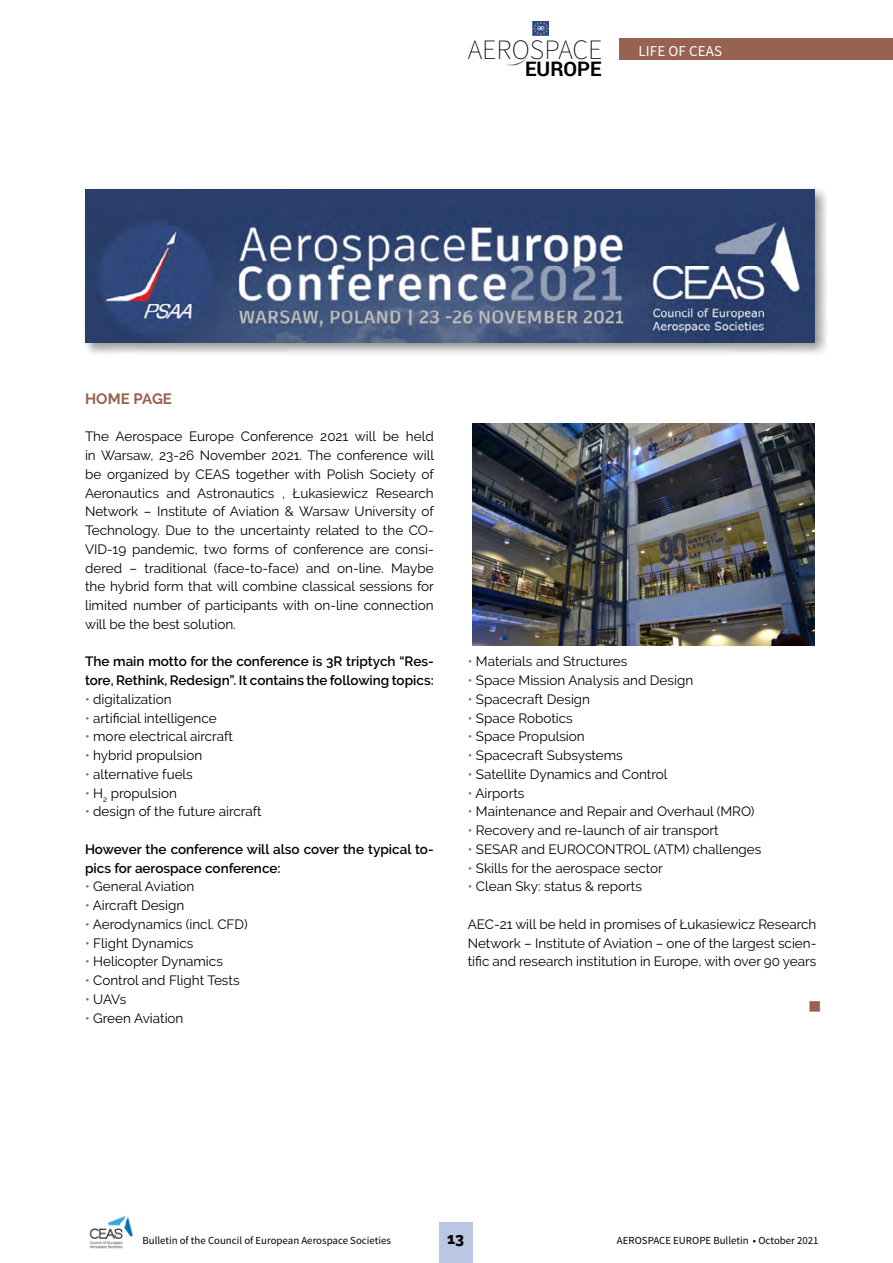
<style>
.page{position:relative;width:893px;height:1263px;background:#fff}
.page>*{position:absolute;margin:0;border:0;box-sizing:border-box;transform-origin:0 0}
.t1{font:200 27.9px "Source Sans Pro";color:#000}
.t2{font:700 19.95px "Roboto";color:#000}
.t3{font:18px "Wingdings";color:#976251}
.t4{font:800 15.75px "Raleway";color:#000}
.t5{font:15px "Source Sans Pro";letter-spacing:.005em;color:#fff}
.t6{font:700 15px "Raleway";letter-spacing:.005em;color:#976251}
.t7{font:13.5px/18.8px "Raleway";color:#000;text-align:justify}
.t8{font:600 13.5px/18.8px "Raleway";color:#000}
.t9{font:10.8px "Source Sans Pro";color:#000}
.s1{color:#976251}
</style>
<div class="page">
<div style="left:439px;top:1222px;width:34px;height:41px;background:#b9c7e2"></div>
<img style="left:89px;top:1215px;width:44px;height:34px">
<div style="left:619px;top:38px;width:274px;height:22px;background:#976251"></div>
<svg style="left:506px;top:56px;width:24px;height:10px"></svg>
<img style="left:533px;top:21px;width:16px;height:14px">
<div style="left:82px;top:186px;width:747px;height:171px;background:#000;opacity:.43"></div>
<img style="left:85px;top:189px;width:729px;height:154px">
<img style="left:473px;top:423px;width:341px;height:223px">
<h1 class="t1" style="left:468px;top:33px;width:136px">AEROSPACE</h1>
<p class="t5" style="left:639px;top:42px;width:85px">LIFE OF CEAS</p>
<h2 class="t2" style="left:525px;top:55px;width:78px">EUROPE</h2>
<p class="t6" style="left:85px;top:390px;width:88px">HOME PAGE</p>
<p class="t7" style="left:85px;top:427px;width:351px">The Aerospace Europe Conference 2021 will be held in Warsaw, 23-26 November 2021. The conference will be organized by CEAS together with Polish Society of Aeronautics and Astronautics , Łukasiewicz Research Network – Institute of Aviation &amp; Warsaw University of Technology. Due to the uncertainty related to the CO-VID-19 pandemic, two forms of conference are consi&shy;dered – traditional (face-to-face) and on-line. Maybe the hybrid form that will combine classical sessions for limited number of participants with on-line connection will be the best solution.</p>
<p class="t8" style="left:85px;top:652px;width:350px">The main motto for the conference is 3R triptych “Res&shy;tore, Rethink, Redesign”. It contains the following topics:</p>
<p class="t7" style="left:85px;top:690px;width:88px"><span class="s1">•</span> digitalization</p>
<p class="t7" style="left:85px;top:708px;width:133px"><span class="s1">•</span> artificial intelligence</p>
<p class="t7" style="left:85px;top:727px;width:149px"><span class="s1">•</span> more electrical aircraft</p>
<p class="t7" style="left:85px;top:746px;width:119px"><span class="s1">•</span> hybrid propulsion</p>
<p class="t7" style="left:85px;top:765px;width:109px"><span class="s1">•</span> alternative fuels</p>
<p class="t7" style="left:85px;top:783px;width:93px"><span class="s1">•</span> H<sub>2</sub> propulsion</p>
<p class="t7" style="left:85px;top:802px;width:178px"><span class="s1">•</span> design of the future aircraft</p>
<p class="t8" style="left:85px;top:840px;width:350px">However the conference will also cover the typical to&shy;pics for aerospace conference:</p>
<p class="t7" style="left:85px;top:877px;width:111px"><span class="s1">•</span> General Aviation</p>
<p class="t7" style="left:85px;top:896px;width:101px"><span class="s1">•</span> Aircraft Design</p>
<p class="t7" style="left:85px;top:915px;width:164px"><span class="s1">•</span> Aerodynamics (incl. CFD)</p>
<p class="t7" style="left:85px;top:933px;width:110px"><span class="s1">•</span> Flight Dynamics</p>
<p class="t7" style="left:85px;top:952px;width:139px"><span class="s1">•</span> Helicopter Dynamics</p>
<p class="t7" style="left:85px;top:971px;width:156px"><span class="s1">•</span> Control and Flight Tests</p>
<p class="t7" style="left:85px;top:990px;width:43px"><span class="s1">•</span> UAVs</p>
<p class="t7" style="left:85px;top:1008px;width:100px"><span class="s1">•</span> Green Aviation</p>
<p class="t7" style="left:468px;top:652px;width:161px"><span class="s1">•</span> Materials and Structures</p>
<p class="t7" style="left:468px;top:671px;width:227px"><span class="s1">•</span> Space Mission Analysis and Design</p>
<p class="t7" style="left:468px;top:690px;width:124px"><span class="s1">•</span> Spacecraft Design</p>
<p class="t7" style="left:468px;top:708px;width:107px"><span class="s1">•</span> Space Robotics</p>
<p class="t7" style="left:468px;top:727px;width:119px"><span class="s1">•</span> Space Propulsion</p>
<p class="t7" style="left:468px;top:746px;width:157px"><span class="s1">•</span> Spacecraft Subsystems</p>
<p class="t7" style="left:468px;top:765px;width:201px"><span class="s1">•</span> Satellite Dynamics and Control</p>
<p class="t7" style="left:468px;top:783px;width:58px"><span class="s1">•</span> Airports</p>
<p class="t7" style="left:468px;top:802px;width:288px"><span class="s1">•</span> Maintenance and Repair and Overhaul (MRO)</p>
<p class="t7" style="left:468px;top:821px;width:252px"><span class="s1">•</span> Recovery and re-launch of air transport</p>
<p class="t7" style="left:468px;top:840px;width:295px"><span class="s1">•</span> SESAR and EUROCONTROL (ATM) challenges</p>
<p class="t7" style="left:468px;top:858px;width:197px"><span class="s1">•</span> Skills for the aerospace sector</p>
<p class="t7" style="left:468px;top:877px;width:176px"><span class="s1">•</span> Clean Sky: status &amp; reports</p>
<p class="t7" style="left:468px;top:915px;width:350px">AEC-21 will be held in promises of Łukasiewicz Research Network – Institute of Aviation – one of the largest scien&shy;tific and research institution in Europe, with over 90 years</p>
<h3 class="t3" style="left:808px;top:996px;width:15px">■</h3>
<p class="t9" style="left:142px;top:1233px;width:250px">Bulletin of the Council of European Aerospace Societies</p>
<p class="t4" style="left:447px;top:1229px;width:19px">13</p>
<p class="t9" style="left:617px;top:1233px;width:203px">AEROSPACE EUROPE Bulletin • October 2021</p>
</div>
